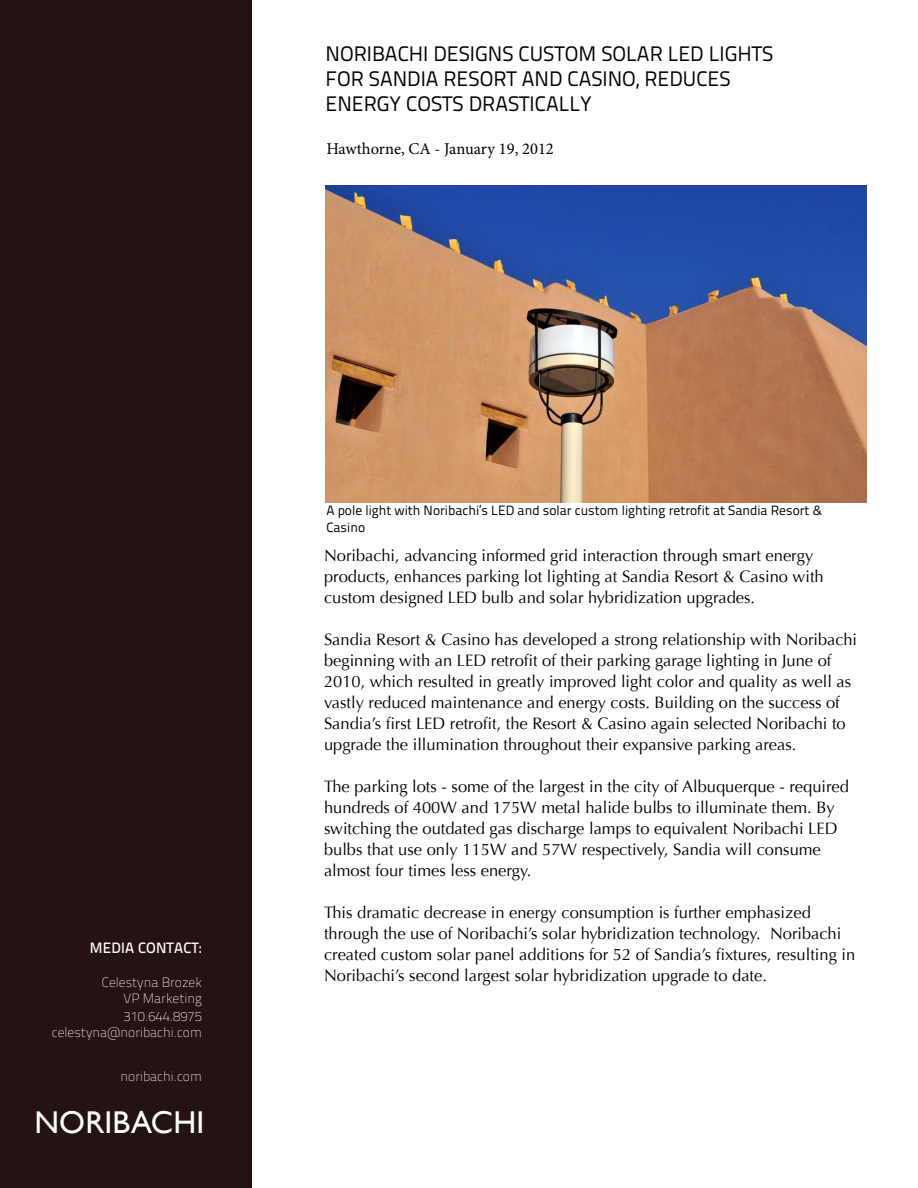
<style>
.page{position:relative;width:918px;height:1188px;background:#fff}
.page>*{position:absolute;margin:0;border:0;box-sizing:border-box;transform-origin:0 0}
.t1{font:31.5px "Gill Sans";letter-spacing:.005em;color:#fff}
.t2{font:21px/25.2px "Titillium Text 25 L 400 wt";color:#000}
.t3{font:16.5px/21px "Optima";color:#000}
.t4{font:16.5px "Minion Pro";color:#000}
.t5{font:15px "Titillium Text 25 L 600 wt";letter-spacing:.01em;color:#fff}
.t6{font:13.5px/16.2px "Titillium Text 25 L 400 wt";color:#000}
.t7{font:13.5px/16.2px "Titillium Text 25 L 1 wt";color:#fff;text-align:right}
</style>
<div class="page">
<div style="left:0;top:0;width:252px;height:1188px;background:#251212"></div>
<img style="left:326px;top:185px;width:541px;height:317px">
<p class="t2" style="left:326px;top:40px;width:449px">NORIBACHI DESIGNS CUSTOM SOLAR LED LIGHTS<br>FOR SANDIA RESORT AND CASINO, REDUCES<br>ENERGY COSTS DRASTICALLY</p>
<p class="t4" style="left:326px;top:138px;width:229px">Hawthorne, CA - January 19, 2012</p>
<p class="t5" style="left:90px;top:936px;width:113px">MEDIA CONTACT:</p>
<p class="t7" style="left:102px;top:973px;width:102px">Celestyna Brozek<br>VP Marketing</p>
<p class="t7" style="left:52px;top:1008px;width:152px">310.644.8975 celestyna@noribachi.com</p>
<p class="t7" style="left:121px;top:1068px;width:83px">noribachi.com</p>
<h1 class="t1" style="left:34px;top:1104px;width:171px">NORIBACHI</h1>
<p class="t6" style="left:326px;top:502px;width:497px">A pole light with Noribachi’s LED and solar custom lighting retrofit at Sandia Resort &amp;<br>Casino</p>
<p class="t3" style="left:324px;top:545px;width:501px">Noribachi, advancing informed grid interaction through smart energy products, enhances parking lot lighting at Sandia Resort &amp; Casino with custom designed LED bulb and solar hybridization upgrades.</p>
<p class="t3" style="left:324px;top:629px;width:535px">Sandia Resort &amp; Casino has developed a strong relationship with Noribachi beginning with an LED retrofit of their parking garage lighting in June of 2010, which resulted in greatly improved light color and quality as well as vastly reduced maintenance and energy costs. Building on the success of Sandia’s first LED retrofit, the Resort &amp; Casino again selected Noribachi to upgrade the illumination throughout their expansive parking areas.</p>
<p class="t3" style="left:324px;top:776px;width:527px">The parking lots - some of the largest in the city of Albuquerque - required hundreds of 400W and 175W metal halide bulbs to illuminate them. By switching the outdated gas discharge lamps to equivalent Noribachi LED bulbs that use only 115W and 57W respectively, Sandia will consume almost four times less energy.</p>
<p class="t3" style="left:324px;top:902px;width:533px">This dramatic decrease in energy consumption is further emphasized through the use of Noribachi’s solar hybridization technology. Noribachi created custom solar panel additions for 52 of Sandia’s fixtures, resulting in Noribachi’s second largest solar hybridization upgrade to date.</p>
</div>
